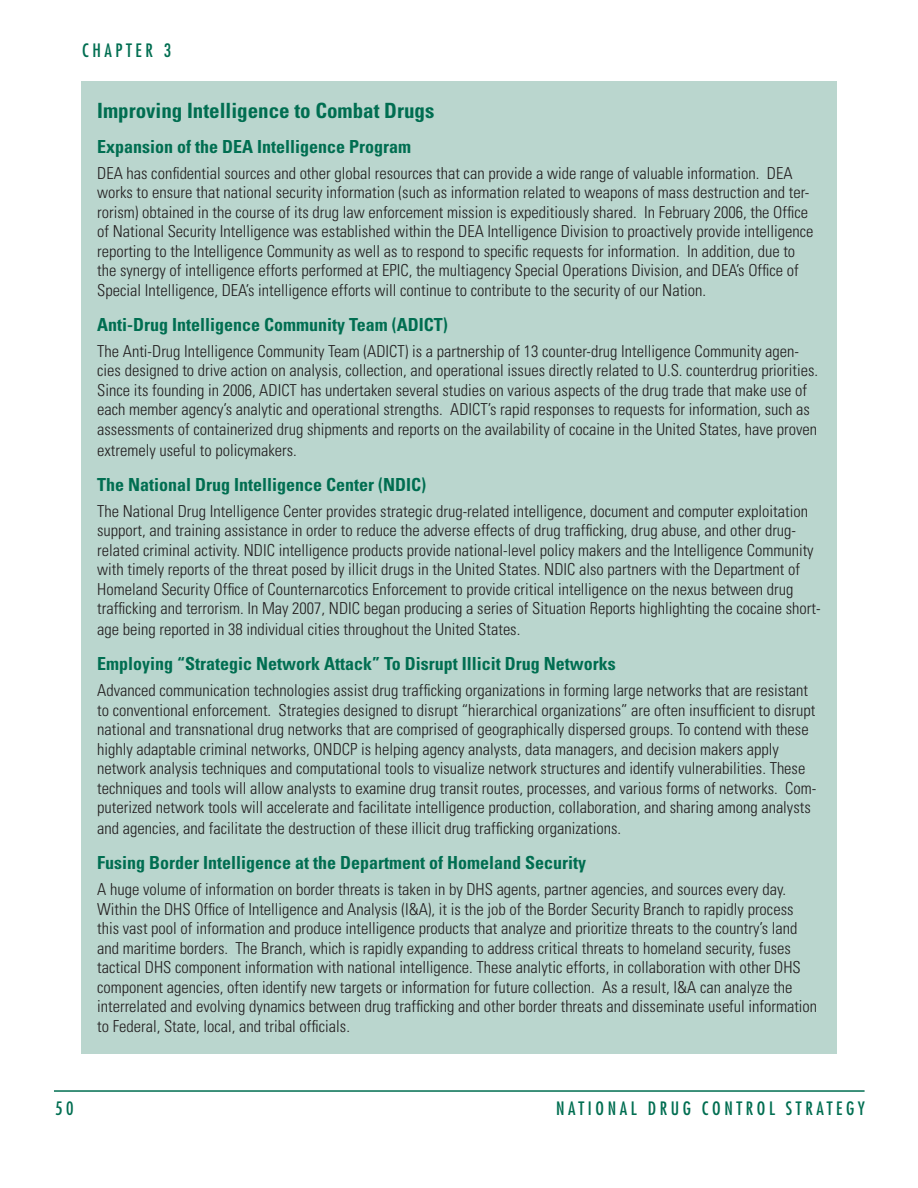
<style>
.page{position:relative;width:918px;height:1188px;background:#fff}
.page>*{position:absolute;margin:0;border:0;box-sizing:border-box;transform-origin:0 0}
.call_out_text_header{font:700 condensed 21px "Univers LT Std";color:#006e51}
.call_out_text_header-2{font:700 condensed 18px "Univers LT Std";color:#006e51}
.t1{font:condensed 18px "Futura Std";letter-spacing:.2em;color:#006e51}
.call_out_text{font:300 condensed 16.5px/19.5px "Univers LT Std";color:#231f20}
</style>
<div class="page">
<hr style="left:54px;top:1090px;width:811px;height:2px;background:#006e51">
<div style="left:81px;top:81px;width:756px;height:973px;background:#bad6ce"></div>
<p class="t1" style="left:82px;top:39px;width:91px">CHAPTER 3</p>
<p class="call_out_text_header" style="left:97px;top:98px;width:339px">Improving Intelligence to Combat Drugs</p>
<p class="call_out_text_header-2" style="left:97px;top:135px;width:315px">Expansion of the DEA Intelligence Program</p>
<p class="call_out_text" style="left:97px;top:163px;width:718px">DEA has confidential sources and other global resources that can provide a wide range of valuable information. DEA works to ensure that national security information (such as information related to weapons of mass destruction and ter&shy;rorism) obtained in the course of its drug law enforcement mission is expeditiously shared. In February 2006, the Office of National Security Intelligence was established within the DEA Intelligence Division to proactively provide intelligence reporting to the Intelligence Community as well as to respond to specific requests for information. In addition, due to the synergy of intelligence efforts performed at EPIC, the multiagency Special Operations Division, and DEA’s Office of Special Intelligence, DEA’s intelligence efforts will continue to contribute to the security of our Nation.</p>
<p class="call_out_text_header-2" style="left:97px;top:313px;width:352px">Anti-Drug Intelligence Community Team (ADICT)</p>
<p class="call_out_text" style="left:97px;top:341px;width:722px">The Anti-Drug Intelligence Community Team (ADICT) is a partnership of 13 counter-drug Intelligence Community agen&shy;cies designed to drive action on analysis, collection, and operational issues directly related to U.S. counterdrug priorities.<br>Since its founding in 2006, ADICT has undertaken several studies on various aspects of the drug trade that make use of each member agency’s analytic and operational strengths. ADICT’s rapid responses to requests for information, such as assessments of containerized drug shipments and reports on the availability of cocaine in the United States, have proven</p>
<p class="call_out_text" style="left:97px;top:440px;width:201px">extremely useful to policymakers.</p>
<p class="call_out_text_header-2" style="left:97px;top:473px;width:331px">The National Drug Intelligence Center (NDIC)</p>
<p class="call_out_text" style="left:97px;top:501px;width:725px">The National Drug Intelligence Center provides strategic drug-related intelligence, document and computer exploitation support, and training assistance in order to reduce the adverse effects of drug trafficking, drug abuse, and other drug&shy;related criminal activity. NDIC intelligence products provide national-level policy makers and the Intelligence Community with timely reports of the threat posed by illicit drugs in the United States. NDIC also partners with the Department of Homeland Security Office of Counternarcotics Enforcement to provide critical intelligence on the nexus between drug trafficking and terrorism. In May 2007, NDIC began producing a series of Situation Reports highlighting the cocaine short-</p>
<p class="call_out_text" style="left:97px;top:620px;width:425px">age being reported in 38 individual cities throughout the United States.</p>
<p class="call_out_text_header-2" style="left:97px;top:653px;width:520px">Employing “Strategic Network Attack” To Disrupt Illicit Drug Networks</p>
<p class="call_out_text" style="left:97px;top:681px;width:721px">Advanced communication technologies assist drug trafficking organizations in forming large networks that are resistant to conventional enforcement. Strategies designed to disrupt “hierarchical organizations” are often insufficient to disrupt national and transnational drug networks that are comprised of geographically dispersed groups. To contend with these highly adaptable criminal networks, ONDCP is helping agency analysts, data managers, and decision makers apply network analysis techniques and computational tools to visualize network structures and identify vulnerabilities. These techniques and tools will allow analysts to examine drug transit routes, processes, and various forms of networks. Com&shy;puterized network tools will accelerate and facilitate intelligence production, collaboration, and sharing among analysts</p>
<p class="call_out_text" style="left:97px;top:819px;width:526px">and agencies, and facilitate the destruction of these illicit drug trafficking organizations.</p>
<p class="call_out_text_header-2" style="left:97px;top:852px;width:490px">Fusing Border Intelligence at the Department of Homeland Security</p>
<p class="call_out_text" style="left:97px;top:880px;width:722px">A huge volume of information on border threats is taken in by DHS agents, partner agencies, and sources every day.<br>Within the DHS Office of Intelligence and Analysis (I&amp;A), it is the job of the Border Security Branch to rapidly process this vast pool of information and produce intelligence products that analyze and prioritize threats to the country’s land and maritime borders. The Branch, which is rapidly expanding to address critical threats to homeland security, fuses tactical DHS component information with national intelligence. These analytic efforts, in collaboration with other DHS component agencies, often identify new targets or information for future collection. As a result, I&amp;A can analyze the interrelated and evolving dynamics between drug trafficking and other border threats and disseminate useful information to Federal, State, local, and tribal officials.</p>
<p class="t1" style="left:55px;top:1097px;width:20px">50</p>
<p class="t1" style="left:556px;top:1097px;width:310px">NATIONAL DRUG CONTROL STRATEGY</p>
</div>
